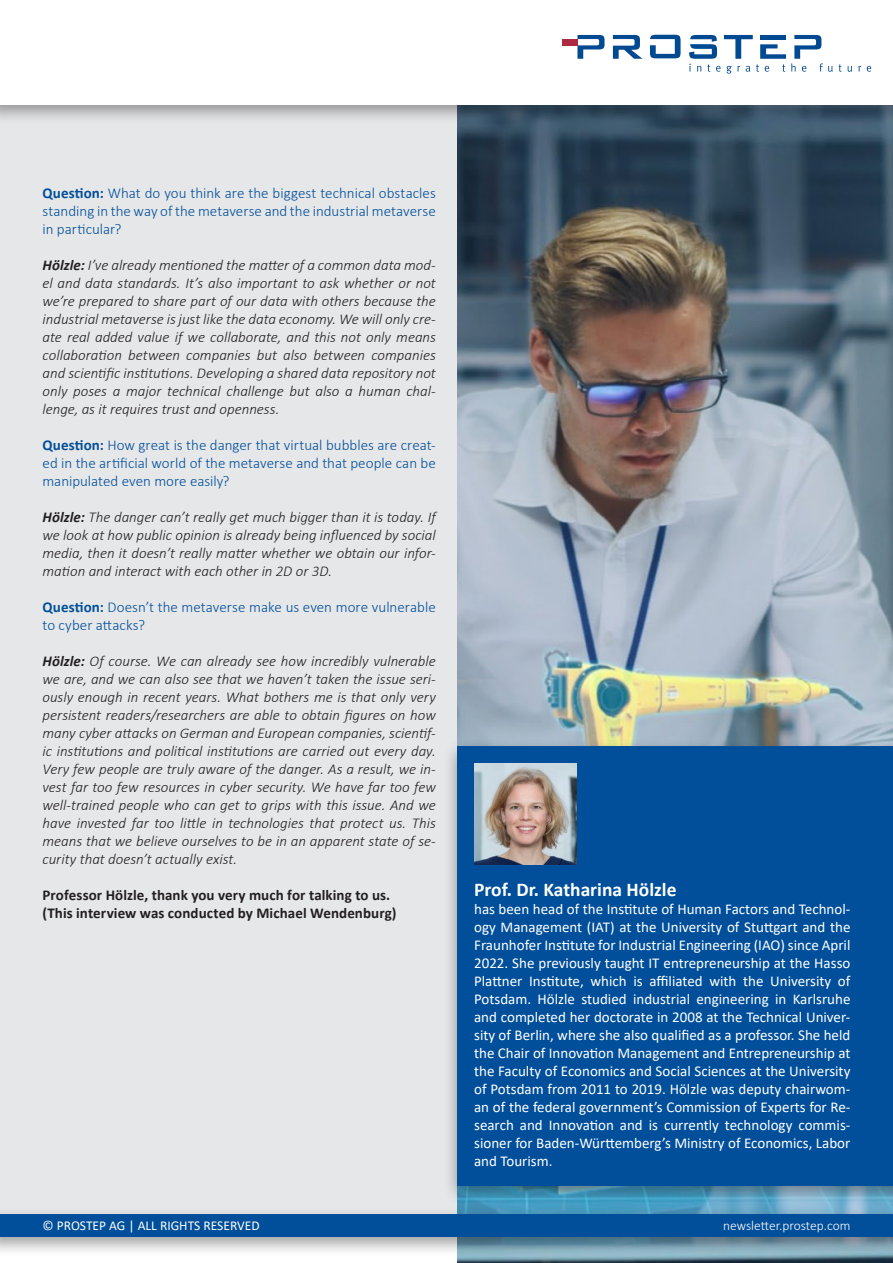
<style>
.page{position:relative;width:893px;height:1263px;background:#fff}
.page>*{position:absolute;margin:0;border:0;box-sizing:border-box;transform-origin:0 0}
.t1{font:700 19.5px "Calibri";color:#fff}
.t2{font:italic 300 15px/18px "Calibri";color:#231f20;text-align:justify}
.t3{font:15px/18px "Calibri";color:#fff;text-align:justify}
.t4{font:300 15px/18px "Calibri";color:#014f9a;text-align:justify}
.t5{font:700 15px "Calibri";letter-spacing:.005em;color:#231f20}
.t6{font:13.5px "Calibri";color:#fff}
.t7{font:300 13.5px "Calibri";color:#fff}
.s1{font-weight:700}
</style>
<div class="page">
<div style="left:0;top:45px;width:893px;height:1183px;background:#e6e7e9"></div>
<img style="left:457px;top:124px;width:436px;height:1139px">
<div style="left:443px;top:739px;width:450px;height:467px;background:#231f20;opacity:.43"></div>
<div style="left:457px;top:747px;width:436px;height:439px;background:#014f9a"></div>
<img style="left:475px;top:764px;width:101px;height:101px">
<div style="left:0;top:1206px;width:893px;height:51px;background:#231f20;opacity:.43"></div>
<div style="left:0;top:1214px;width:893px;height:23px;background:#014f9a"></div>
<div style="left:0;top:0;width:893px;height:124px;background:#231f20;opacity:.43"></div>
<div style="left:0;top:0;width:893px;height:104px;background:#fff"></div>
<svg style="left:650px;top:35px;width:31px;height:23px"></svg>
<svg style="left:577px;top:35px;width:27px;height:24px"></svg>
<svg style="left:613px;top:35px;width:29px;height:24px"></svg>
<div style="left:562px;top:39px;width:15px;height:6px;background:#ae2a42"></div>
<svg style="left:839px;top:64px;width:3px;height:8px"></svg>
<svg style="left:848px;top:66px;width:4px;height:6px"></svg>
<svg style="left:858px;top:66px;width:3px;height:6px"></svg>
<svg style="left:867px;top:66px;width:4px;height:6px"></svg>
<svg style="left:689px;top:35px;width:144px;height:39px"></svg>
<hr style="left:760px;top:35px;width:26px;height:4px;background:#014990">
<p class="t4" style="left:43px;top:184px;width:395px"><span class="s1">Question:</span> What do you think are the biggest technical obstacles standing in the way of the metaverse and the industrial metaverse in particular?</p>
<p class="t2" style="left:43px;top:256px;width:395px"><span class="s1">Hölzle:</span> I’ve already mentioned the matter of a common data mod&shy;el and data standards. It’s also important to ask whether or not we’re prepared to share part of our data with others because the industrial metaverse is just like the data economy. We will only cre&shy;ate real added value if we collaborate, and this not only means collaboration between companies but also between companies and scientific institutions. Developing a shared data repository not only poses a major technical challenge but also a human chal&shy;lenge, as it requires trust and openness.</p>
<p class="t4" style="left:43px;top:436px;width:395px"><span class="s1">Question:</span> How great is the danger that virtual bubbles are creat&shy;ed in the artificial world of the metaverse and that people can be manipulated even more easily?</p>
<p class="t2" style="left:43px;top:508px;width:395px"><span class="s1">Hölzle:</span> The danger can’t really get much bigger than it is today. If we look at how public opinion is already being influenced by social media, then it doesn’t really matter whether we obtain our infor&shy;mation and interact with each other in 2D or 3D.</p>
<p class="t4" style="left:43px;top:598px;width:395px"><span class="s1">Question:</span> Doesn’t the metaverse make us even more vulnerable to cyber attacks?</p>
<p class="t2" style="left:43px;top:652px;width:395px"><span class="s1">Hölzle:</span> Of course. We can already see how incredibly vulnerable we are, and we can also see that we haven’t taken the issue seri&shy;ously enough in recent years. What bothers me is that only very persistent readers/researchers are able to obtain figures on how many cyber attacks on German and European companies, scientif&shy;ic institutions and political institutions are carried out every day.<br>Very few people are truly aware of the danger. As a result, we in&shy;vest far too few resources in cyber security. We have far too few well-trained people who can get to grips with this issue. And we have invested far too little in technologies that protect us. This means that we believe ourselves to be in an apparent state of se&shy;curity that doesn’t actually exist.</p>
<p class="t5" style="left:43px;top:884px;width:349px">Professor Hölzle, thank you very much for talking to us.</p>
<p class="t5" style="left:43px;top:902px;width:355px">(This interview was conducted by Michael Wendenburg)</p>
<p class="t1" style="left:474px;top:875px;width:204px">Prof. Dr. Katharina Hölzle</p>
<p class="t3" style="left:474px;top:899px;width:378px">has been head of the Institute of Human Factors and Technol&shy;ogy Management (IAT) at the University of Stuttgart and the Fraunhofer Institute for Industrial Engineering (IAO) since April 2022. She previously taught IT entrepreneurship at the Hasso Plattner Institute, which is affiliated with the University of Potsdam. Hölzle studied industrial engineering in Karlsruhe and completed her doctorate in 2008 at the Technical Univer&shy;sity of Berlin, where she also qualified as a professor. She held the Chair of Innovation Management and Entrepreneurship at the Faculty of Economics and Social Sciences at the University of Potsdam from 2011 to 2019. Hölzle was deputy chairwom&shy;an of the federal government’s Commission of Experts for Re&shy;search and Innovation and is currently technology commis&shy;sioner for Baden-Württemberg’s Ministry of Economics, Labor and Tourism.</p>
<p class="t6" style="left:43px;top:1216px;width:219px">© PROSTEP AG | ALL RIGHTS RESERVED</p>
<p class="t7" style="left:723px;top:1217px;width:129px">newsletter.prostep.com</p>
</div>
